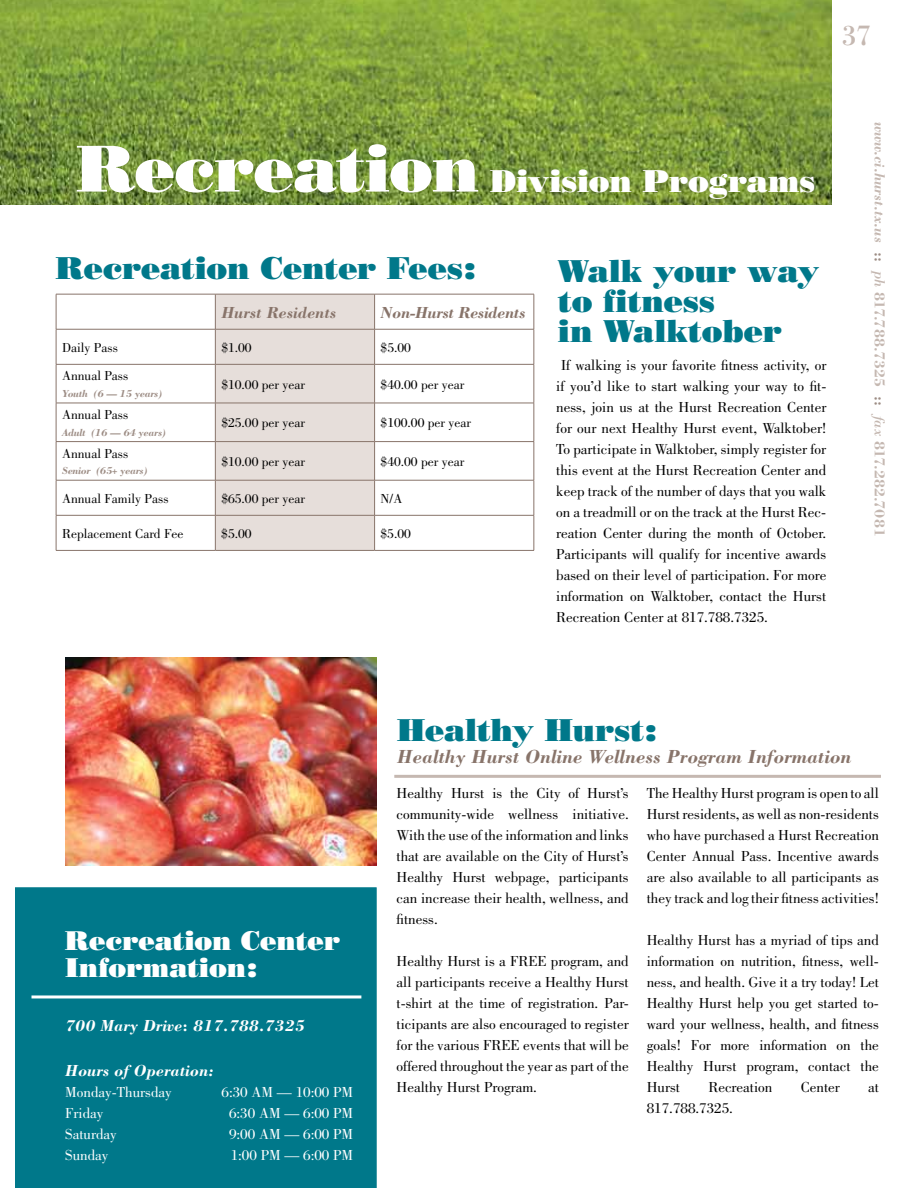
<style>
.page{position:relative;width:918px;height:1188px;background:#fff}
.page>*{position:absolute;margin:0;border:0;box-sizing:border-box;transform-origin:0 0}
.t1{font:31.5px/30px "Bodoni Poster";letter-spacing:-.005em;color:#00788a}
.t2{font:31.5px "Bodoni Poster";letter-spacing:-.005em;color:#fff}
.t3{font:30px "Bodoni";color:#c5b8b1}
.t4{font:27px/27px "Bodoni Poster";letter-spacing:-.005em;color:#fff}
.t5{font:italic 700 19.5px "Bodoni";color:#88746a}
.t6{font:italic 700 16.5px "Bodoni";color:#fff}
.t7{font:italic 700 16.5px "Bodoni";letter-spacing:-.02em;color:#88746a}
.t8{font:italic 700 16.5px "Bodoni";color:#88746a}
.t9{font:15px/21px "Bodoni";color:#000;text-align:justify}
.t10{font:15px "Bodoni";color:#fff}
.t11{font:700 15px "Bodoni";color:#c5b8b1}
.t12{font:13.5px "Bodoni";color:#000}
.t13{font:italic 700 10.5px "Bodoni";letter-spacing:-.025em;color:#9d8d85}
.s1{font-size:66px}
.s2{font-style:italic}
.s3{color:#9d8d85}
.s4{font-weight:400;font-style:italic}
.s5{font-style:normal}
</style>
<div class="page">
<img style="left:66px;top:658px;width:311px;height:207px">
<img style="left:1px;top:0;width:830px;height:205px">
<div style="left:15px;top:887px;width:362px;height:301px;background:#00788a"></div>
<hr style="left:32px;top:995px;width:329px;height:3px;background:#fff">
<div style="left:216px;top:295px;width:158px;height:255px;background:#e6deda"></div>
<hr style="left:56px;top:294px;width:159px;height:1px;background:#88746a">
<hr style="left:56px;top:294px;width:1px;height:35px;background:#88746a">
<hr style="left:215px;top:294px;width:160px;height:1px;background:#88746a">
<hr style="left:215px;top:294px;width:1px;height:35px;background:#88746a">
<hr style="left:375px;top:294px;width:159px;height:1px;background:#88746a">
<hr style="left:374px;top:294px;width:1px;height:35px;background:#88746a">
<hr style="left:534px;top:294px;width:1px;height:35px;background:#88746a">
<hr style="left:56px;top:329px;width:159px;height:1px;background:#88746a">
<hr style="left:56px;top:329px;width:1px;height:35px;background:#88746a">
<hr style="left:215px;top:329px;width:160px;height:1px;background:#88746a">
<hr style="left:215px;top:329px;width:1px;height:35px;background:#88746a">
<hr style="left:375px;top:329px;width:159px;height:1px;background:#88746a">
<hr style="left:374px;top:329px;width:1px;height:35px;background:#88746a">
<hr style="left:534px;top:329px;width:1px;height:35px;background:#88746a">
<hr style="left:56px;top:364px;width:159px;height:1px;background:#88746a">
<hr style="left:56px;top:365px;width:1px;height:38px;background:#88746a">
<hr style="left:215px;top:364px;width:160px;height:1px;background:#88746a">
<hr style="left:215px;top:365px;width:1px;height:38px;background:#88746a">
<hr style="left:375px;top:364px;width:159px;height:1px;background:#88746a">
<hr style="left:374px;top:365px;width:1px;height:38px;background:#88746a">
<hr style="left:534px;top:365px;width:1px;height:38px;background:#88746a">
<hr style="left:56px;top:403px;width:159px;height:1px;background:#88746a">
<hr style="left:56px;top:403px;width:1px;height:38px;background:#88746a">
<hr style="left:215px;top:403px;width:160px;height:1px;background:#88746a">
<hr style="left:215px;top:403px;width:1px;height:38px;background:#88746a">
<hr style="left:375px;top:403px;width:159px;height:1px;background:#88746a">
<hr style="left:374px;top:403px;width:1px;height:38px;background:#88746a">
<hr style="left:534px;top:403px;width:1px;height:38px;background:#88746a">
<hr style="left:56px;top:441px;width:159px;height:1px;background:#88746a">
<hr style="left:56px;top:442px;width:1px;height:38px;background:#88746a">
<hr style="left:215px;top:441px;width:160px;height:1px;background:#88746a">
<hr style="left:215px;top:442px;width:1px;height:38px;background:#88746a">
<hr style="left:375px;top:441px;width:159px;height:1px;background:#88746a">
<hr style="left:374px;top:442px;width:1px;height:38px;background:#88746a">
<hr style="left:534px;top:442px;width:1px;height:38px;background:#88746a">
<hr style="left:56px;top:480px;width:159px;height:1px;background:#88746a">
<hr style="left:56px;top:480px;width:1px;height:35px;background:#88746a">
<hr style="left:215px;top:480px;width:160px;height:1px;background:#88746a">
<hr style="left:215px;top:480px;width:1px;height:35px;background:#88746a">
<hr style="left:375px;top:480px;width:159px;height:1px;background:#88746a">
<hr style="left:374px;top:480px;width:1px;height:35px;background:#88746a">
<hr style="left:534px;top:480px;width:1px;height:35px;background:#88746a">
<hr style="left:56px;top:515px;width:159px;height:1px;background:#88746a">
<hr style="left:56px;top:516px;width:1px;height:34px;background:#88746a">
<hr style="left:215px;top:515px;width:160px;height:1px;background:#88746a">
<hr style="left:215px;top:516px;width:1px;height:34px;background:#88746a">
<hr style="left:375px;top:515px;width:159px;height:1px;background:#88746a">
<hr style="left:374px;top:516px;width:1px;height:34px;background:#88746a">
<hr style="left:534px;top:516px;width:1px;height:34px;background:#88746a">
<hr style="left:56px;top:550px;width:159px;height:1px;background:#88746a">
<hr style="left:215px;top:550px;width:160px;height:1px;background:#88746a">
<hr style="left:375px;top:550px;width:159px;height:1px;background:#88746a">
<hr style="left:394px;top:775px;width:487px;height:3px;background:#c5b8b1">
<h2 class="t3" style="left:842px;top:17px;width:31px">37</h2>
<h1 class="t2" style="left:77px;top:161px;width:740px"><span class="s1">Recreation</span> Division Programs</h1>
<h1 class="t1" style="left:56px;top:253px;width:421px">Recreation Center Fees:</h1>
<p class="t8" style="left:221px;top:302px;width:117px">Hurst Residents</p>
<p class="t7" style="left:381px;top:302px;width:146px">Non-Hurst Residents</p>
<p class="t12" style="left:62px;top:340px;width:57px">Daily Pass</p>
<p class="t12" style="left:221px;top:340px;width:32px">$1.00</p>
<p class="t12" style="left:381px;top:340px;width:32px">$5.00</p>
<p class="t12" style="left:62px;top:368px;width:68px">Annual Pass</p>
<p class="t13" style="left:62px;top:387px;width:102px">Youth (6 — 15 years)</p>
<p class="t12" style="left:221px;top:377px;width:85px">$10.00 per year</p>
<p class="t12" style="left:381px;top:377px;width:85px">$40.00 per year</p>
<p class="t12" style="left:62px;top:407px;width:68px">Annual Pass</p>
<p class="t13" style="left:62px;top:426px;width:105px">Adult (16 — 64 years)</p>
<p class="t12" style="left:62px;top:446px;width:68px">Annual Pass</p>
<p class="t13" style="left:62px;top:464px;width:87px">Senior (65+ years)</p>
<p class="t12" style="left:221px;top:415px;width:85px">$25.00 per year</p>
<p class="t12" style="left:381px;top:415px;width:92px">$100.00 per year</p>
<p class="t12" style="left:221px;top:454px;width:85px">$10.00 per year</p>
<p class="t12" style="left:381px;top:454px;width:85px">$40.00 per year</p>
<p class="t12" style="left:62px;top:491px;width:108px">Annual Family Pass</p>
<p class="t12" style="left:221px;top:491px;width:85px">$65.00 per year</p>
<p class="t12" style="left:381px;top:491px;width:23px">N/A</p>
<p class="t12" style="left:62px;top:526px;width:123px">Replacement Card Fee</p>
<p class="t12" style="left:221px;top:526px;width:32px">$5.00</p>
<p class="t12" style="left:381px;top:526px;width:32px">$5.00</p>
<h1 class="t1" style="left:558px;top:256px;width:264px">Walk your way to fitness<br>in Walktober</h1>
<p class="t9" style="left:556px;top:354px;width:272px;text-indent:5px">If walking is your favorite fitness activity, or if you’d like to start walking your way to fit&shy;ness, join us at the Hurst Recreation Center for our next Healthy Hurst event, Walktober!<br>To participate in Walktober, simply register for this event at the Hurst Recreation Center and keep track of the number of days that you walk on a treadmill or on the track at the Hurst Rec&shy;reation Center during the month of October.<br>Participants will qualify for incentive awards based on their level of participation. For more information on Walktober, contact the Hurst Recreation Center at 817.788.7325.</p>
<p class="t11" style="left:889px;top:122px;width:417px;rotate:90deg"><span class="s2">www.ci.hurst.tx.us</span> <span class="s3">::</span> <span class="s4">ph</span> 817.788.7325 <span class="s3">::</span> <span class="s4">fax</span> 817.282.7081</p>
<h3 class="t4" style="left:65px;top:927px;width:277px">Recreation Center<br>Information:</h3>
<p class="t6" style="left:65px;top:1015px;width:241px">700 Mary Drive<span class="s5">:</span> 817.788.7325</p>
<p class="t6" style="left:65px;top:1060px;width:150px">Hours of Operation:</p>
<p class="t10" style="left:65px;top:1084px;width:108px">Monday-Thursday</p>
<p class="t10" style="left:222px;top:1084px;width:133px">6:30 AM — 10:00 PM</p>
<p class="t10" style="left:65px;top:1105px;width:40px">Friday</p>
<p class="t10" style="left:229px;top:1105px;width:126px">6:30 AM — 6:00 PM</p>
<p class="t10" style="left:65px;top:1126px;width:53px">Saturday</p>
<p class="t10" style="left:229px;top:1126px;width:126px">9:00 AM — 6:00 PM</p>
<p class="t10" style="left:65px;top:1147px;width:45px">Sunday</p>
<p class="t10" style="left:231px;top:1147px;width:124px">1:00 PM — 6:00 PM</p>
<h1 class="t1" style="left:397px;top:714px;width:260px">Healthy Hurst:</h1>
<h3 class="t5" style="left:397px;top:745px;width:456px">Healthy Hurst Online Wellness Program Information</h3>
<p class="t9" style="left:397px;top:783px;width:234px">Healthy Hurst is the City of Hurst’s community-wide wellness initiative.<br>With the use of the information and links that are available on the City of Hurst’s Healthy Hurst webpage, participants can increase their health, wellness, and fitness.</p>
<p class="t9" style="left:397px;top:951px;width:234px">Healthy Hurst is a FREE program, and all participants receive a Healthy Hurst t-shirt at the time of registration. Par&shy;ticipants are also encouraged to register for the various FREE events that will be offered throughout the year as part of the Healthy Hurst Program.</p>
<p class="t9" style="left:647px;top:783px;width:234px">The Healthy Hurst program is open to all Hurst residents, as well as non-residents who have purchased a Hurst Recreation Center Annual Pass. Incentive awards are also available to all participants as they track and log their fitness activities!</p>
<p class="t9" style="left:647px;top:930px;width:234px">Healthy Hurst has a myriad of tips and information on nutrition, fitness, well&shy;ness, and health. Give it a try today! Let Healthy Hurst help you get started to&shy;ward your wellness, health, and fitness goals! For more information on the Healthy Hurst program, contact the Hurst</p>
<p class="t9" style="left:708px;top:1077px;width:66px">Recreation</p>
<p class="t9" style="left:801px;top:1077px;width:41px">Center</p>
<p class="t9" style="left:868px;top:1077px;width:12px">at</p>
<p class="t9" style="left:647px;top:1098px;width:88px">817.788.7325.</p>
</div>
